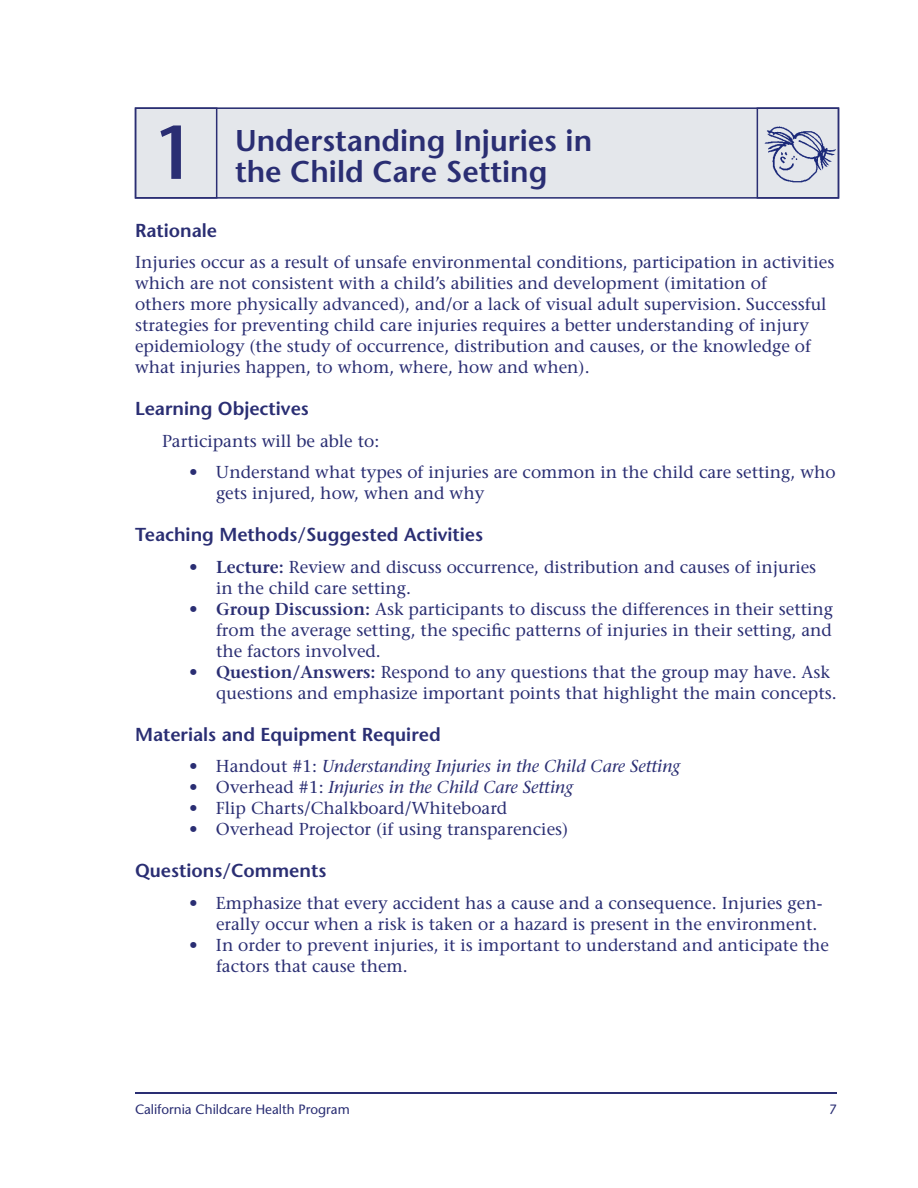
<style>
.page{position:relative;width:918px;height:1188px;background:#fff}
.page>*{position:absolute;margin:0;border:0;box-sizing:border-box;transform-origin:0 0}
.t1{font:600 75px "Stone Sans";color:#2a2e73;scale:.9 1}
.t2{font:600 30px "Stone Sans";color:#2a2e73}
.t3{font:600 18.75px "Stone Sans";color:#2a2e73}
.t4{font:17.25px/21px "Stone Serif";color:#2a2e73}
.t5{font:italic 17.25px "Stone Serif";color:#2a2e73}
.t6{font:13.5px "Stone Sans";color:#2a2e73}
.s1{font-weight:600}
.s2{font-style:normal}
</style>
<div class="page">
<hr style="left:135px;top:1092px;width:702px;height:1px;background:#2a2e73">
<div style="left:135px;top:107px;width:622px;height:92px;background:#e4e7eb"></div>
<svg style="left:757px;top:107px;width:82px;height:92px"></svg>
<img style="left:765px;top:126px;width:70px;height:56px">
<h1 class="t1" style="left:154px;top:106px;width:45px">1</h1>
<h2 class="t2" style="left:235px;top:122px;width:359px">Understanding Injuries in</h2>
<h2 class="t2" style="left:235px;top:153px;width:314px">the Child Care Setting</h2>
<p class="t3" style="left:135px;top:219px;width:84px">Rationale</p>
<p class="t4" style="left:135px;top:252px;width:701px">Injuries occur as a result of unsafe environmental conditions, participation in activities which are not consistent with a child’s abilities and development (imitation of<br>others more physically advanced), and/or a lack of visual adult supervision. Successful strategies for preventing child care injuries requires a better understanding of injury epidemiology (the study of occurrence, distribution and causes, or the knowledge of what injuries happen, to whom, where, how and when).</p>
<p class="t3" style="left:135px;top:397px;width:175px">Learning Objectives</p>
<p class="t4" style="left:162px;top:430px;width:219px">Participants will be able to:</p>
<p class="t4" style="left:216px;top:462px;width:621px;text-indent:-27px">• Understand what types of injuries are common in the child care setting, who gets injured, how, when and why</p>
<p class="t3" style="left:135px;top:523px;width:350px">Teaching Methods/Suggested Activities</p>
<p class="t4" style="left:216px;top:556px;width:602px;text-indent:-27px">• <span class="s1">Lecture:</span> Review and discuss occurrence, distribution and causes of injuries in the child care setting.</p>
<p class="t4" style="left:216px;top:598px;width:619px;text-align:justify;text-indent:-27px">• <span class="s1">Group Discussion:</span> Ask participants to discuss the differences in their setting from the average setting, the specific patterns of injuries in their setting, and the factors involved.</p>
<p class="t4" style="left:216px;top:661px;width:622px;text-indent:-27px">• <span class="s1">Question/Answers:</span> Respond to any questions that the group may have. Ask questions and emphasize important points that highlight the main concepts.</p>
<p class="t3" style="left:135px;top:723px;width:307px">Materials and Equipment Required</p>
<p class="t5" style="left:189px;top:756px;width:493px"><span class="s2">• Handout #1:</span> Understanding Injuries in the Child Care Setting</p>
<p class="t5" style="left:189px;top:777px;width:386px"><span class="s2">• Overhead #1:</span> Injuries in the Child Care Setting</p>
<p class="t4" style="left:189px;top:798px;width:320px">• Flip Charts/Chalkboard/Whiteboard</p>
<p class="t4" style="left:189px;top:819px;width:381px">• Overhead Projector (if using transparencies)</p>
<p class="t3" style="left:135px;top:859px;width:193px">Questions/Comments</p>
<p class="t4" style="left:189px;top:892px;width:635px;text-align:right">• Emphasize that every accident has a cause and a consequence. Injuries gen&shy;erally occur when a risk is taken or a hazard is present in the environment.</p>
<p class="t4" style="left:216px;top:934px;width:615px;text-indent:-27px">• In order to prevent injuries, it is important to understand and anticipate the factors that cause them.</p>
<p class="t6" style="left:135px;top:1101px;width:216px">California Childcare Health Program</p>
<p class="t6" style="left:829px;top:1101px;width:9px">7</p>
</div>
